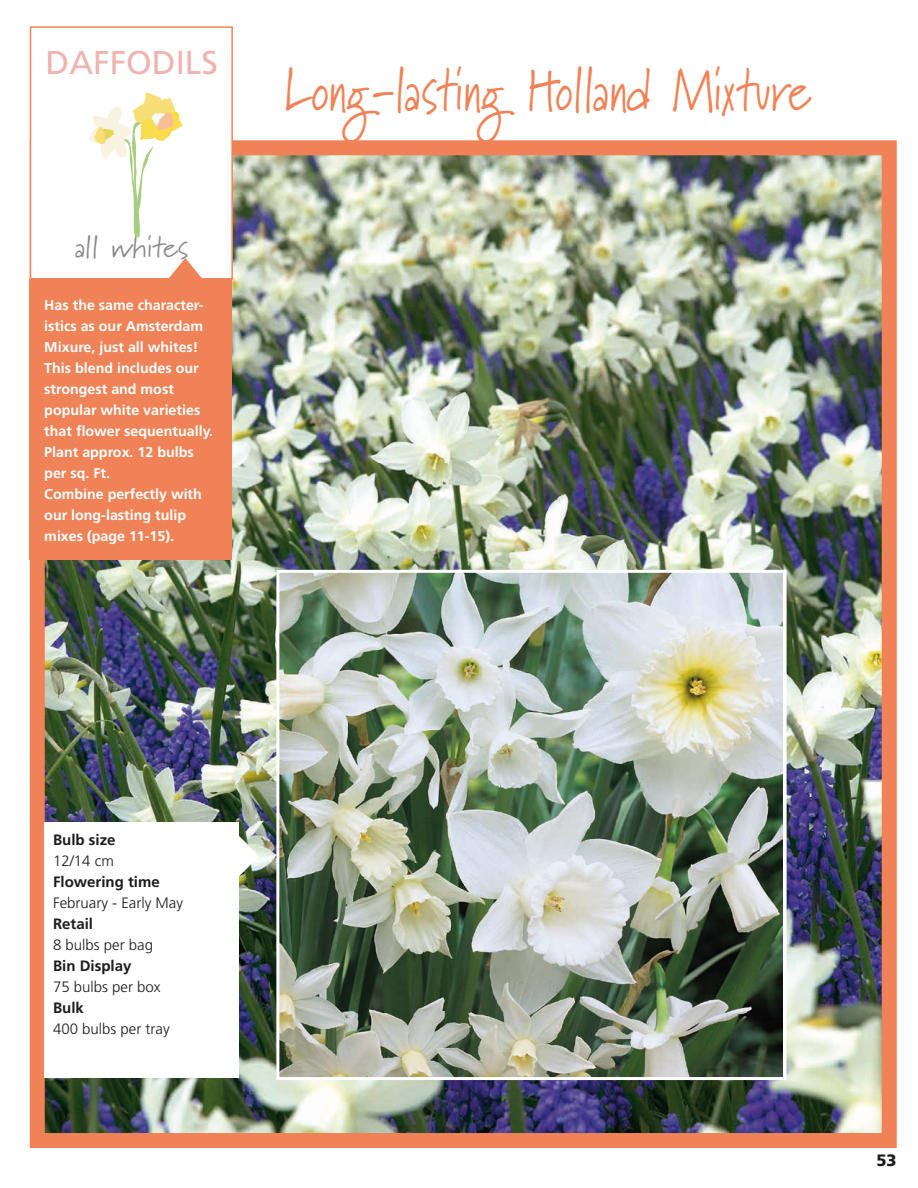
<style>
.page{position:relative;width:918px;height:1188px;background:#fff}
.page>*{position:absolute;margin:0;border:0;box-sizing:border-box;transform-origin:0 0}
.t1{font:60px "Marydale";color:#ef8357;scale:.79 1}
.t2{font:33px "Frutiger";color:#efb3b0}
.t3{font:30px "Marydale";letter-spacing:.02em;color:#898988}
.t4{font:900 16.5px "Frutiger";color:#1c1c1b}
.t5{font:300 15px "Frutiger";color:#1c1c1b}
.t6{font:700 15px "Frutiger";color:#1c1c1b}
.t7{font:700 14.25px/21px "Frutiger";color:#fff}
</style>
<div class="page">
<img style="left:46px;top:156px;width:835px;height:976px">
<div style="left:30px;top:140px;width:867px;height:1008px;border:15px solid #ef8357"></div>
<div style="left:30px;top:26px;width:203px;height:254px;background:#fff;border:2px solid #ef8357"></div>
<div style="left:30px;top:279px;width:202px;height:281px;background:#ef8357"></div>
<svg style="left:168px;top:258px;width:34px;height:21px"></svg>
<svg style="left:89px;top:92px;width:94px;height:146px"></svg>
<div style="left:45px;top:822px;width:194px;height:255px;background:#fff"></div>
<svg style="left:239px;top:836px;width:20px;height:41px"></svg>
<img style="left:280px;top:574px;width:503px;height:502px">
<div style="left:276px;top:570px;width:511px;height:510px;border:3px solid #fff"></div>
<h2 class="t2" style="left:46px;top:43px;width:174px">DAFFODILS</h2>
<h3 class="t3" style="left:75px;top:229px;width:115px">all whites</h3>
<p class="t7" style="left:44px;top:294px;width:170px">Has the same character&shy;istics as our Amsterdam<br>Mixure, just all whites!<br>This blend includes our strongest and most popular white varieties that flower sequentually.<br>Plant approx. 12 bulbs per sq. Ft.<br>Combine perfectly with our long-lasting tulip mixes (page 11-15).</p>
<h1 class="t1" style="left:285px;top:55px;width:668px">Long-lasting Holland Mixture</h1>
<p class="t6" style="left:53px;top:831px;width:64px">Bulb size</p>
<p class="t5" style="left:53px;top:853px;width:62px">12/14 cm</p>
<p class="t6" style="left:53px;top:873px;width:108px">Flowering time</p>
<p class="t5" style="left:53px;top:895px;width:131px">February - Early May</p>
<p class="t6" style="left:53px;top:915px;width:42px">Retail</p>
<p class="t5" style="left:53px;top:937px;width:102px">8 bulbs per bag</p>
<p class="t6" style="left:53px;top:957px;width:80px">Bin Display</p>
<p class="t5" style="left:53px;top:979px;width:109px">75 bulbs per box</p>
<p class="t6" style="left:53px;top:999px;width:32px">Bulk</p>
<p class="t5" style="left:53px;top:1021px;width:118px">400 bulbs per tray</p>
<p class="t4" style="left:877px;top:1150px;width:22px">53</p>
</div>
